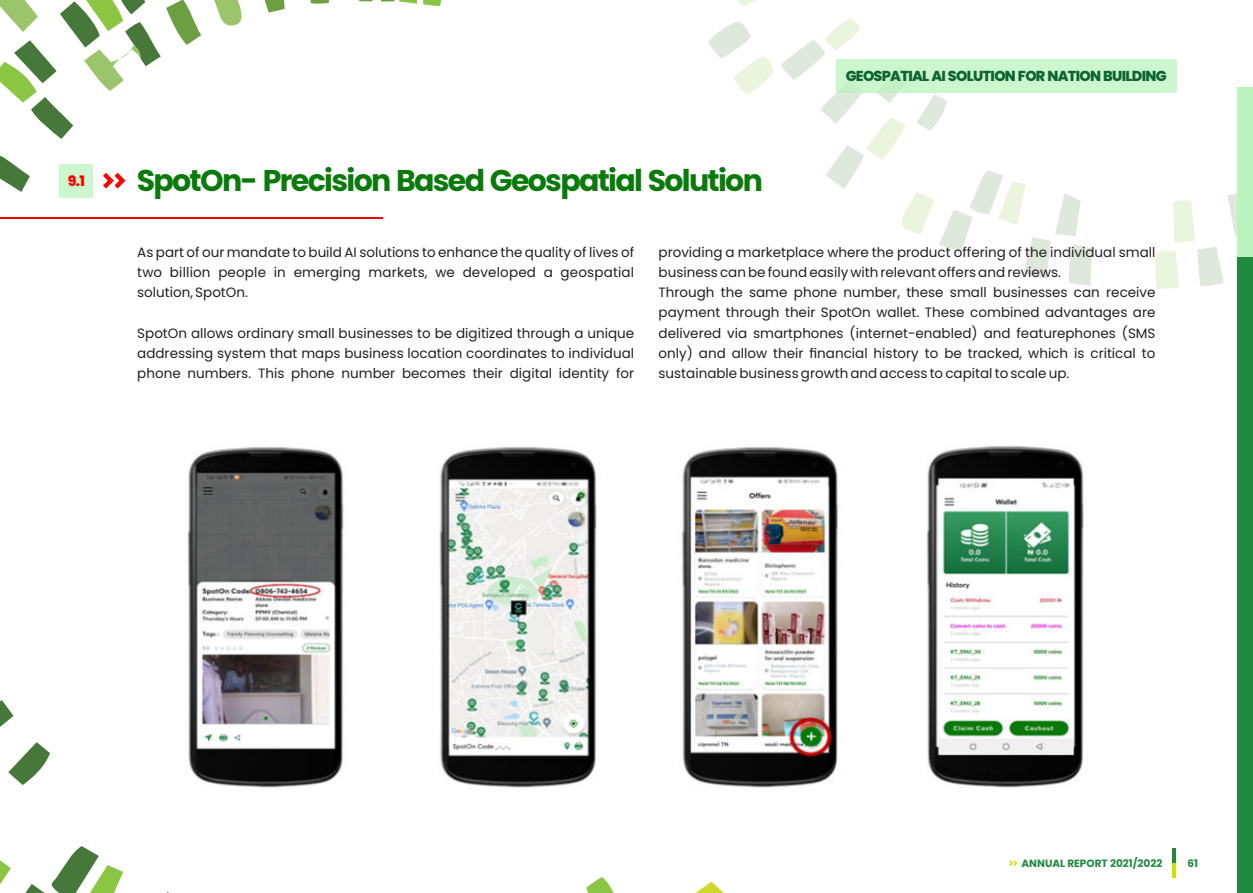
<style>
.page{position:relative;width:1253px;height:893px;background:#fff}
.page>*{position:absolute;margin:0;border:0;box-sizing:border-box;transform-origin:0 0}
.t1{font:700 30px "Poppins";letter-spacing:-.055em;color:#0a7a0a}
.t2{font:800 14.4px "Poppins";letter-spacing:-.05em;color:#0f6330}
.t3{font:800 14.4px "Poppins";color:#f00}
.t4{font:13.5px/20.2px "Poppins";color:#231f20;text-align:justify}
.t5{font:700 10.5px "Poppins";color:#1f8a3d}
</style>
<div class="page">
<svg style="left:359px;top:0;width:83px;height:6px"></svg>
<svg style="left:586px;top:877px;width:28px;height:16px"></svg>
<svg style="left:695px;top:882px;width:29px;height:11px"></svg>
<svg style="left:0;top:846px;width:123px;height:47px"></svg>
<svg style="left:214px;top:0;width:28px;height:26px"></svg>
<svg style="left:0;top:700px;width:50px;height:85px"></svg>
<svg style="left:310px;top:0;width:19px;height:4px"></svg>
<svg style="left:0;top:155px;width:30px;height:37px"></svg>
<svg style="left:264px;top:0;width:20px;height:13px"></svg>
<svg style="left:0;top:0;width:201px;height:139px"></svg>
<svg style="left:737px;top:0;width:19px;height:6px"></svg>
<svg style="left:708px;top:21px;width:66px;height:73px"></svg>
<svg style="left:1155px;top:193px;width:82px;height:96px"></svg>
<svg style="left:781px;top:17px;width:311px;height:269px"></svg>
<div style="left:1237px;top:88px;width:15px;height:172px;background:#bbf3be"></div>
<div style="left:1237px;top:257px;width:15px;height:636px;background:#1f8a3d"></div>
<svg style="left:103px;top:173px;width:22px;height:16px"></svg>
<hr style="left:0;top:217px;width:383px;height:1px;background:#f00">
<div style="left:836px;top:59px;width:340px;height:33px;background:#ccf6ce"></div>
<div style="left:60px;top:164px;width:33px;height:33px;background:#ccf6ce"></div>
<img style="left:187px;top:447px;width:157px;height:341px">
<img style="left:439px;top:446px;width:158px;height:342px">
<img style="left:682px;top:447px;width:157px;height:341px">
<img style="left:926px;top:446px;width:158px;height:342px">
<hr style="left:1172px;top:848px;width:4px;height:16px;background:#1f8a3d">
<hr style="left:1172px;top:863px;width:4px;height:15px;background:#c8e500">
<svg style="left:1009px;top:860px;width:8px;height:6px"></svg>
<p class="t3" style="left:68px;top:172px;width:19px">9.1</p>
<h1 class="t1" style="left:137px;top:163px;width:627px">SpotOn- Precision Based Geospatial Solution</h1>
<p class="t2" style="left:845px;top:67px;width:322px">GEOSPATIAL AI SOLUTION FOR NATION BUILDING</p>
<p class="t4" style="left:137px;top:242px;width:498px">As part of our mandate to build AI solutions to enhance the quality of lives of two billion people in emerging markets, we developed a geospatial solution, SpotOn.</p>
<p class="t4" style="left:137px;top:323px;width:498px">SpotOn allows ordinary small businesses to be digitized through a unique addressing system that maps business location coordinates to individual phone numbers. This phone number becomes their digital identity for</p>
<p class="t4" style="left:658px;top:242px;width:498px">providing a marketplace where the product offering of the individual small business can be found easily with relevant offers and reviews.</p>
<p class="t4" style="left:658px;top:282px;width:498px">Through the same phone number, these small businesses can receive payment through their SpotOn wallet. These combined advantages are delivered via smartphones (internet-enabled) and featurephones (SMS only) and allow their financial history to be tracked, which is critical to sustainable business growth and access to capital to scale up.</p>
<p class="t5" style="left:1021px;top:857px;width:142px">ANNUAL REPORT 2021/2022</p>
<p class="t5" style="left:1187px;top:857px;width:12px">61</p>
</div>
